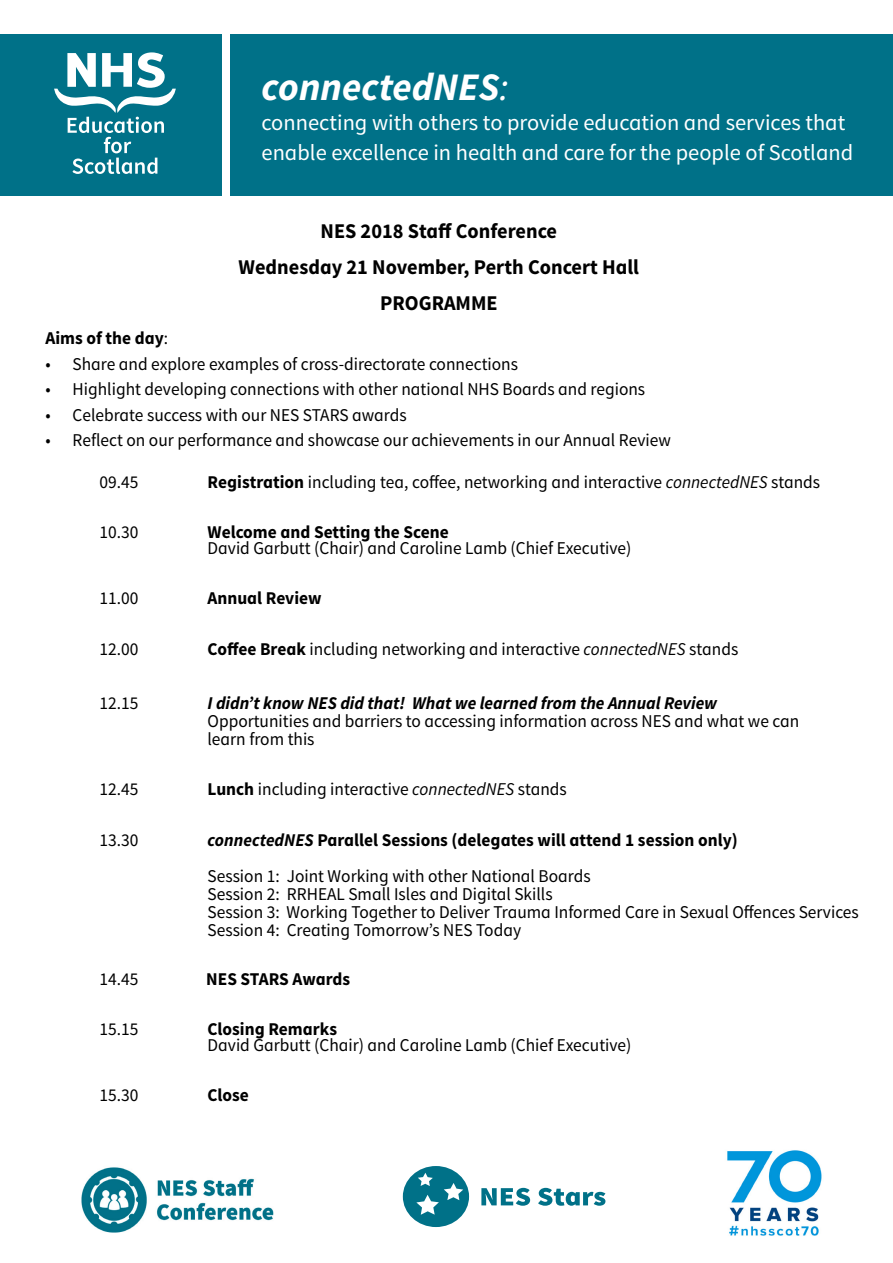
<style>
.page{position:relative;width:893px;height:1263px;background:#fff}
.page>*{position:absolute;margin:0;border:0;box-sizing:border-box;transform-origin:0 0}
.t1{font:italic 700 39px "Source Sans Pro";color:#fff}
.t2{font:22.5px "Source Sans Pro";color:#fff}
.t3{font:700 21px "Source Sans Pro";color:#000}
.t4{font:18px "Source Sans Pro";color:#000}
.t5{font:700 18px "Source Sans Pro";color:#000}
.t6{font:italic 700 18px "Source Sans Pro";color:#000}
.s1{font-weight:400}
.s2{font-weight:700}
.s3{font-style:italic}
</style>
<div class="page">
<div style="left:0;top:34px;width:221px;height:162px;background:#007188"></div>
<svg style="left:54px;top:52px;width:122px;height:122px"></svg>
<div style="left:231px;top:34px;width:662px;height:162px;background:#007188"></div>
<svg style="left:403px;top:1166px;width:66px;height:61px"></svg>
<svg style="left:481px;top:1188px;width:124px;height:18px"></svg>
<img style="left:727px;top:1150px;width:95px;height:86px">
<img style="left:81px;top:1167px;width:193px;height:66px">
<p class="t1" style="left:261px;top:62px;width:249px">connectedNES<span class="s1">:</span></p>
<p class="t2" style="left:261px;top:108px;width:585px">connecting with others to provide education and services that</p>
<p class="t2" style="left:261px;top:138px;width:593px">enable excellence in health and care for the people of Scotland</p>
<p class="t3" style="left:321px;top:217px;width:238px">NES 2018 Staff Conference</p>
<p class="t3" style="left:239px;top:253px;width:402px">Wednesday 21 November, Perth Concert Hall</p>
<p class="t3" style="left:380px;top:289px;width:119px">PROGRAMME</p>
<p class="t5" style="left:46px;top:327px;width:124px">Aims of the day<span class="s1">:</span></p>
<p class="t4" style="left:46px;top:353px;width:474px">• Share and explore examples of cross-directorate connections</p>
<p class="t4" style="left:46px;top:378px;width:601px">• Highlight developing connections with other national NHS Boards and regions</p>
<p class="t4" style="left:46px;top:404px;width:363px">• Celebrate success with our NES STARS awards</p>
<p class="t4" style="left:46px;top:429px;width:627px">• Reflect on our performance and showcase our achievements in our Annual Review</p>
<p class="t4" style="left:100px;top:471px;width:40px">09.45</p>
<p class="t4" style="left:208px;top:471px;width:614px"><span class="s2">Registration</span> including tea, coffee, networking and interactive <span class="s3">connectedNES</span> stands</p>
<p class="t4" style="left:100px;top:521px;width:40px">10.30</p>
<p class="t5" style="left:208px;top:520px;width:243px">Welcome and Setting the Scene</p>
<p class="t4" style="left:208px;top:537px;width:425px">David Garbutt (Chair) and Caroline Lamb (Chief Executive)</p>
<p class="t4" style="left:100px;top:587px;width:40px">11.00</p>
<p class="t5" style="left:208px;top:586px;width:116px">Annual Review</p>
<p class="t4" style="left:100px;top:638px;width:40px">12.00</p>
<p class="t4" style="left:208px;top:638px;width:532px"><span class="s2">Coffee Break</span> including networking and interactive <span class="s3">connectedNES</span> stands</p>
<p class="t4" style="left:100px;top:692px;width:40px">12.15</p>
<p class="t6" style="left:208px;top:691px;width:511px">I didn’t know NES did that! What we learned from the Annual Review</p>
<p class="t4" style="left:208px;top:710px;width:593px">Opportunities and barriers to accessing information across NES and what we can</p>
<p class="t4" style="left:208px;top:728px;width:109px">learn from this</p>
<p class="t4" style="left:100px;top:777px;width:40px">12.45</p>
<p class="t4" style="left:208px;top:777px;width:361px"><span class="s2">Lunch</span> including interactive <span class="s3">connectedNES</span> stands</p>
<p class="t4" style="left:100px;top:828px;width:40px">13.30</p>
<p class="t5" style="left:208px;top:828px;width:532px"><span class="s3">connectedNES</span> Parallel Sessions (delegates will attend 1 session only)</p>
<p class="t4" style="left:208px;top:864px;width:385px">Session 1: Joint Working with other National Boards</p>
<p class="t4" style="left:208px;top:882px;width:347px">Session 2: RRHEAL Small Isles and Digital Skills</p>
<p class="t4" style="left:208px;top:900px;width:653px">Session 3: Working Together to Deliver Trauma Informed Care in Sexual Offences Services</p>
<p class="t4" style="left:208px;top:918px;width:315px">Session 4: Creating Tomorrow’s NES Today</p>
<p class="t4" style="left:100px;top:968px;width:40px">14.45</p>
<p class="t5" style="left:206px;top:967px;width:145px">NES STARS Awards</p>
<p class="t4" style="left:100px;top:1017px;width:40px">15.15</p>
<p class="t5" style="left:208px;top:1017px;width:131px">Closing Remarks</p>
<p class="t4" style="left:208px;top:1034px;width:425px">David Garbutt (Chair) and Caroline Lamb (Chief Executive)</p>
<p class="t4" style="left:100px;top:1083px;width:40px">15.30</p>
<p class="t5" style="left:208px;top:1083px;width:43px">Close</p>
</div>
